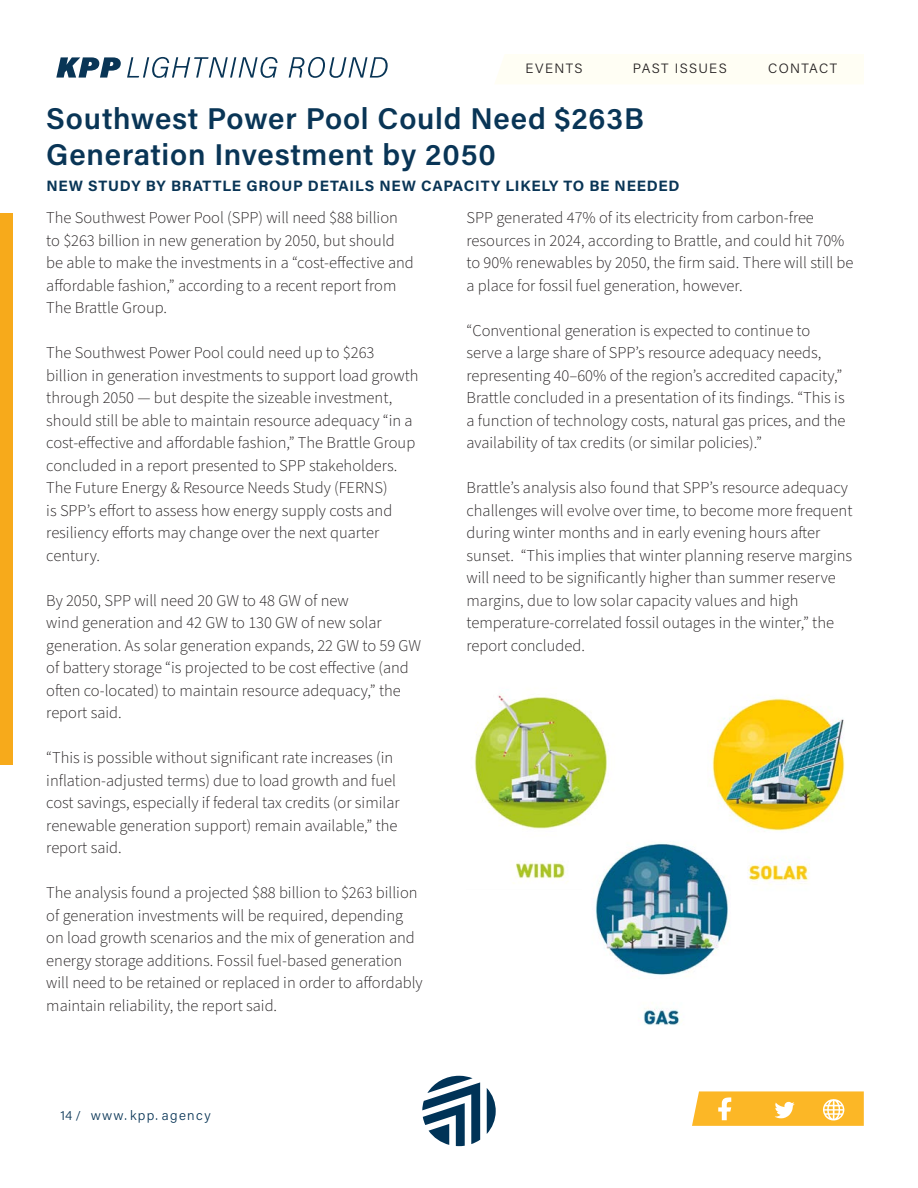
<style>
.page{position:relative;width:918px;height:1188px;background:#fff}
.page>*{position:absolute;margin:0;border:0;box-sizing:border-box;transform-origin:0 0}
.t1{font:600 30px "Acumin Pro";letter-spacing:.025em;color:#093556}
.body_text{font:300 16.5px/22.5px "Source Sans Pro";color:#231f20}
.t2{font:700 15px "Acumin Pro";letter-spacing:.05em;color:#093556}
.t3{font:300 13.5px "Acumin Pro";letter-spacing:.105em;color:#231f20}
.t4{font:300 13.5px "Acumin Pro";letter-spacing:.1em;color:#093556}
.t5{font:300 12.75px "Acumin Pro";color:#093556}
</style>
<div class="page">
<div style="left:0;top:213px;width:12px;height:552px;background:#f7aa1b"></div>
<div style="left:495px;top:54px;width:369px;height:30px;background:#fffef4"></div>
<svg style="left:692px;top:1091px;width:172px;height:35px;background:#fcc043"></svg>
<svg style="left:56px;top:57px;width:65px;height:21px"></svg>
<svg style="left:127px;top:57px;width:151px;height:21px"></svg>
<svg style="left:289px;top:57px;width:99px;height:21px"></svg>
<svg style="left:422px;top:1076px;width:58px;height:70px"></svg>
<svg style="left:487px;top:1088px;width:9px;height:46px"></svg>
<img style="left:709px;top:698px;width:136px;height:187px">
<img style="left:474px;top:694px;width:133px;height:190px">
<img style="left:582px;top:831px;width:164px;height:194px">
<p class="t3" style="left:525px;top:59px;width:59px">EVENTS</p>
<p class="t3" style="left:633px;top:59px;width:95px">PAST ISSUES</p>
<p class="t3" style="left:768px;top:59px;width:71px">CONTACT</p>
<p class="t1" style="left:46px;top:97px;width:599px">Southwest Power Pool Could Need $263B</p>
<p class="t1" style="left:46px;top:133px;width:451px">Generation Investment by 2050</p>
<p class="t2" style="left:46px;top:176px;width:635px">NEW STUDY BY BRATTLE GROUP DETAILS NEW CAPACITY LIKELY TO BE NEEDED</p>
<p class="body_text" style="left:46px;top:207px;width:369px">The Southwest Power Pool (SPP) will need $88 billion to $263 billion in new generation by 2050, but should be able to make the investments in a “cost-effective and affordable fashion,” according to a recent report from The Brattle Group.</p>
<p class="body_text" style="left:46px;top:342px;width:374px">The Southwest Power Pool could need up to $263 billion in generation investments to support load growth through 2050 — but despite the sizeable investment, should still be able to maintain resource adequacy “in a cost-effective and affordable fashion,” The Brattle Group concluded in a report presented to SPP stakeholders.<br>The Future Energy &amp; Resource Needs Study (FERNS)<br>is SPP’s effort to assess how energy supply costs and resiliency efforts may change over the next quarter century.</p>
<p class="body_text" style="left:46px;top:590px;width:376px">By 2050, SPP will need 20 GW to 48 GW of new<br>wind generation and 42 GW to 130 GW of new solar generation. As solar generation expands, 22 GW to 59 GW of battery storage “is projected to be cost effective (and often co-located) to maintain resource adequacy,” the report said.</p>
<p class="body_text" style="left:46px;top:747px;width:355px">“This is possible without significant rate increases (in inflation-adjusted terms) due to load growth and fuel cost savings, especially if federal tax credits (or similar renewable generation support) remain available,” the report said.</p>
<p class="body_text" style="left:46px;top:882px;width:378px">The analysis found a projected $88 billion to $263 billion of generation investments will be required, depending on load growth scenarios and the mix of generation and energy storage additions. Fossil fuel-based generation will need to be retained or replaced in order to affordably maintain reliability, the report said.</p>
<p class="body_text" style="left:467px;top:207px;width:388px">SPP generated 47% of its electricity from carbon-free resources in 2024, according to Brattle, and could hit 70% to 90% renewables by 2050, the firm said. There will still be a place for fossil fuel generation, however.</p>
<p class="body_text" style="left:467px;top:320px;width:381px">“Conventional generation is expected to continue to serve a large share of SPP’s resource adequacy needs, representing 40–60% of the region’s accredited capacity,” Brattle concluded in a presentation of its findings. “This is a function of technology costs, natural gas prices, and the availability of tax credits (or similar policies).”</p>
<p class="body_text" style="left:467px;top:477px;width:387px">Brattle’s analysis also found that SPP’s resource adequacy challenges will evolve over time, to become more frequent during winter months and in early evening hours after sunset. “This implies that winter planning reserve margins will need to be significantly higher than summer reserve margins, due to low solar capacity values and high temperature-correlated fossil outages in the winter,” the report concluded.</p>
<p class="t5" style="left:60px;top:1106px;width:22px">14 /</p>
<p class="t4" style="left:91px;top:1106px;width:121px">www. kpp. agency</p>
</div>
